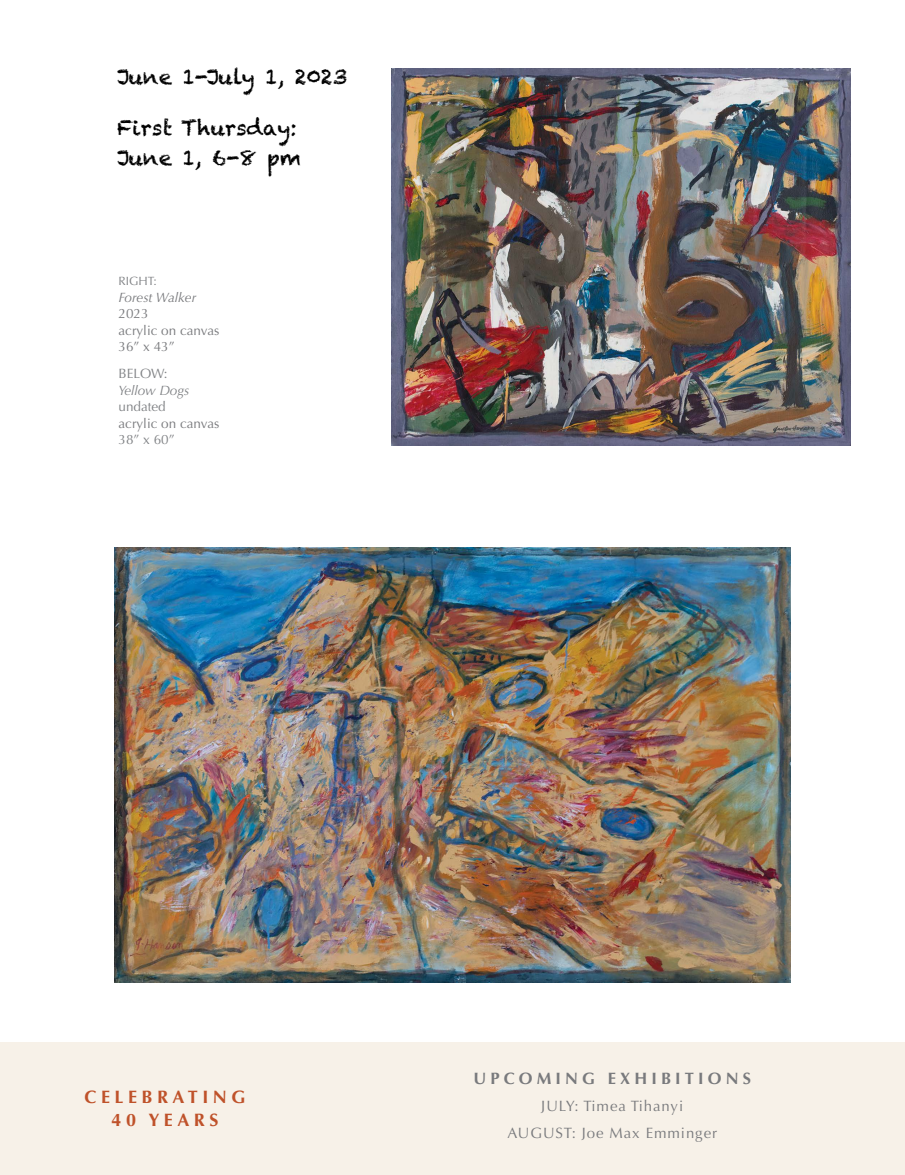
<style>
.page{position:relative;width:905px;height:1175px;background:#fff}
.page>*{position:absolute;margin:0;border:0;box-sizing:border-box;transform-origin:0 0}
.t1{font:21px/30px "Chalkduster";color:#000}
.t2{font:700 18px/22.5px "Optima";letter-spacing:.25em;color:#bf522a;text-align:center}
.t3{font:700 16.5px "Optima";letter-spacing:.25em;color:#797a7d}
.t4{font:15px/27px "Optima";letter-spacing:.06em;color:#797a7d;text-align:center}
.t5{font:13.5px/16.5px "Optima";color:#797a7d}
.t6{font:13.5px "Optima";color:#808285}
.t7{font:italic 13.5px "Optima";color:#797a7d}
.t8{font:italic 13.5px "Optima";color:#808285}
.t9{font:12px "Optima";color:#808285}
</style>
<div class="page">
<div style="left:0;top:1041px;width:904px;height:133px;background:#f7f1e8"></div>
<img style="left:391px;top:68px;width:459px;height:377px">
<img style="left:115px;top:547px;width:675px;height:435px">
<h1 class="t1" style="left:117px;top:62px;width:232px">June 1-July 1, 2023</h1>
<h1 class="t1" style="left:117px;top:113px;width:186px">First Thursday:<br>June 1, 6-8 pm</h1>
<p class="t9" style="left:118px;top:274px;width:40px">RIGHT:</p>
<p class="t7" style="left:118px;top:289px;width:79px">Forest Walker</p>
<p class="t5" style="left:118px;top:305px;width:102px">2023<br>acrylic on canvas<br>36” x 43”</p>
<p class="t6" style="left:118px;top:366px;width:51px">BELOW:</p>
<p class="t8" style="left:118px;top:382px;width:72px">Yellow Dogs</p>
<p class="t6" style="left:118px;top:399px;width:49px">undated</p>
<p class="t5" style="left:118px;top:415px;width:102px">acrylic on canvas</p>
<p class="t6" style="left:118px;top:432px;width:58px">38” x 60”</p>
<h2 class="t2" style="left:85px;top:1086px;width:162px">CELEBRATING<br>40 YEARS</h2>
<p class="t3" style="left:473px;top:1069px;width:279px">UPCOMING EXHIBITIONS</p>
<p class="t4" style="left:507px;top:1092px;width:211px">JULY: Timea Tihanyi<br>AUGUST: Joe Max Emminger</p>
</div>
